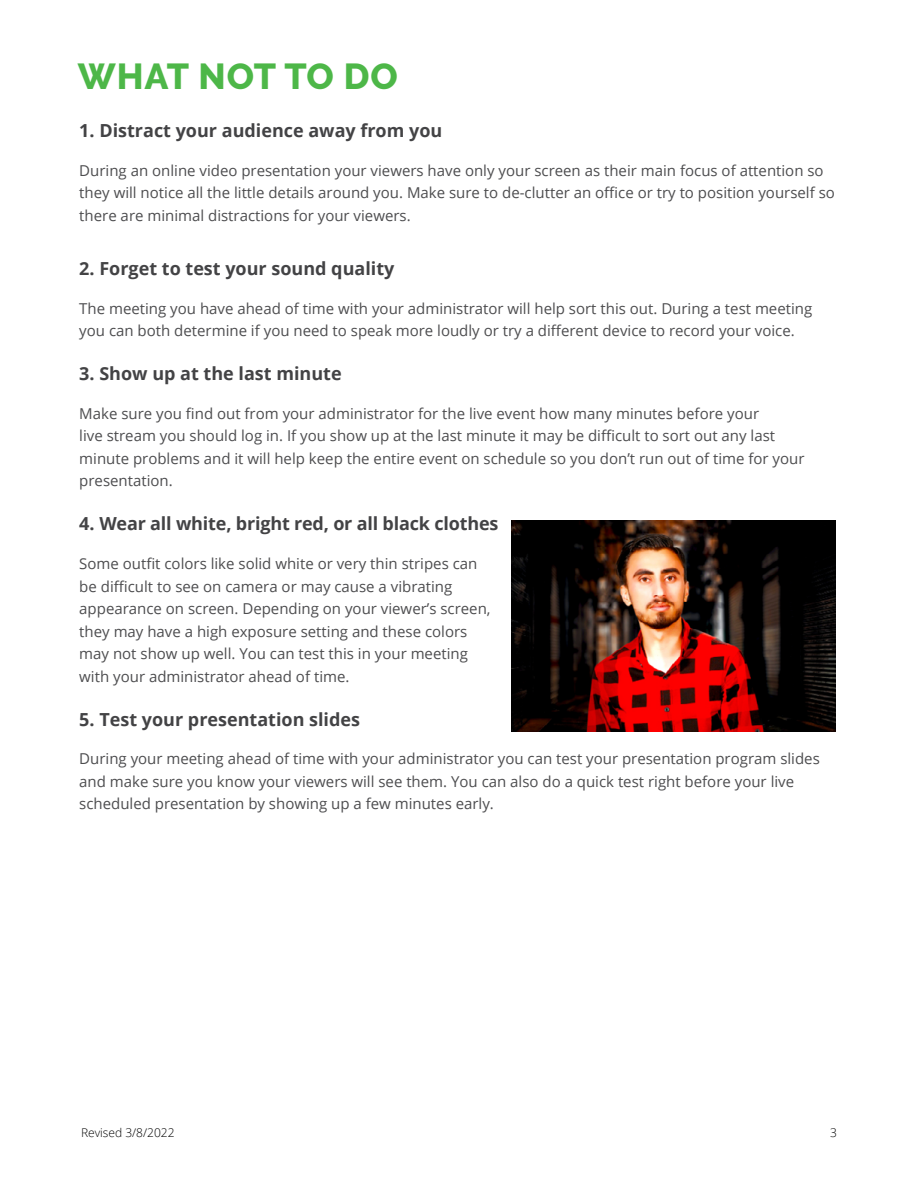
<style>
.page{position:relative;width:918px;height:1188px;background:#fff}
.page>*{position:absolute;margin:0;border:0;box-sizing:border-box;transform-origin:0 0}
.t1{font:800 36px "Raleway";letter-spacing:.025em;color:#4db748}
.t2{font:700 18px "Open Sans";color:#434345}
.t3{font:15px/22.5px "Open Sans";color:#4d4d4f}
.t4{font:300 12px "Open Sans";color:#000}
</style>
<div class="page">
<img style="left:512px;top:521px;width:324px;height:210px">
<h1 class="t1" style="left:78px;top:56px;width:322px">WHAT NOT TO DO</h1>
<p class="t2" style="left:79px;top:118px;width:365px">1. Distract your audience away from you</p>
<p class="t3" style="left:79px;top:159px;width:757px">During an online video presentation your viewers have only your screen as their main focus of attention so they will notice all the little details around you. Make sure to de-clutter an office or try to position yourself so there are minimal distractions for your viewers.</p>
<p class="t2" style="left:79px;top:256px;width:317px">2. Forget to test your sound quality</p>
<p class="t3" style="left:79px;top:296px;width:735px">The meeting you have ahead of time with your administrator will help sort this out. During a test meeting you can both determine if you need to speak more loudly or try a different device to record your voice.</p>
<p class="t2" style="left:79px;top:361px;width:264px">3. Show up at the last minute</p>
<p class="t3" style="left:79px;top:402px;width:727px">Make sure you find out from your administrator for the live event how many minutes before your<br>live stream you should log in. If you show up at the last minute it may be difficult to sort out any last minute problems and it will help keep the entire event on schedule so you don’t run out of time for your presentation.</p>
<p class="t2" style="left:79px;top:511px;width:421px">4. Wear all white, bright red, or all black clothes</p>
<p class="t3" style="left:79px;top:552px;width:413px">Some outfit colors like solid white or very thin stripes can be difficult to see on camera or may cause a vibrating appearance on screen. Depending on your viewer’s screen, they may have a high exposure setting and these colors may not show up well. You can test this in your meeting with your administrator ahead of time.</p>
<p class="t2" style="left:79px;top:706px;width:282px">5. Test your presentation slides</p>
<p class="t3" style="left:79px;top:747px;width:742px">During your meeting ahead of time with your administrator you can test your presentation program slides and make sure you know your viewers will see them. You can also do a quick test right before your live scheduled presentation by showing up a few minutes early.</p>
<p class="t4" style="left:81px;top:1124px;width:95px">Revised 3/8/2022</p>
<p class="t4" style="left:830px;top:1124px;width:8px">3</p>
</div>
